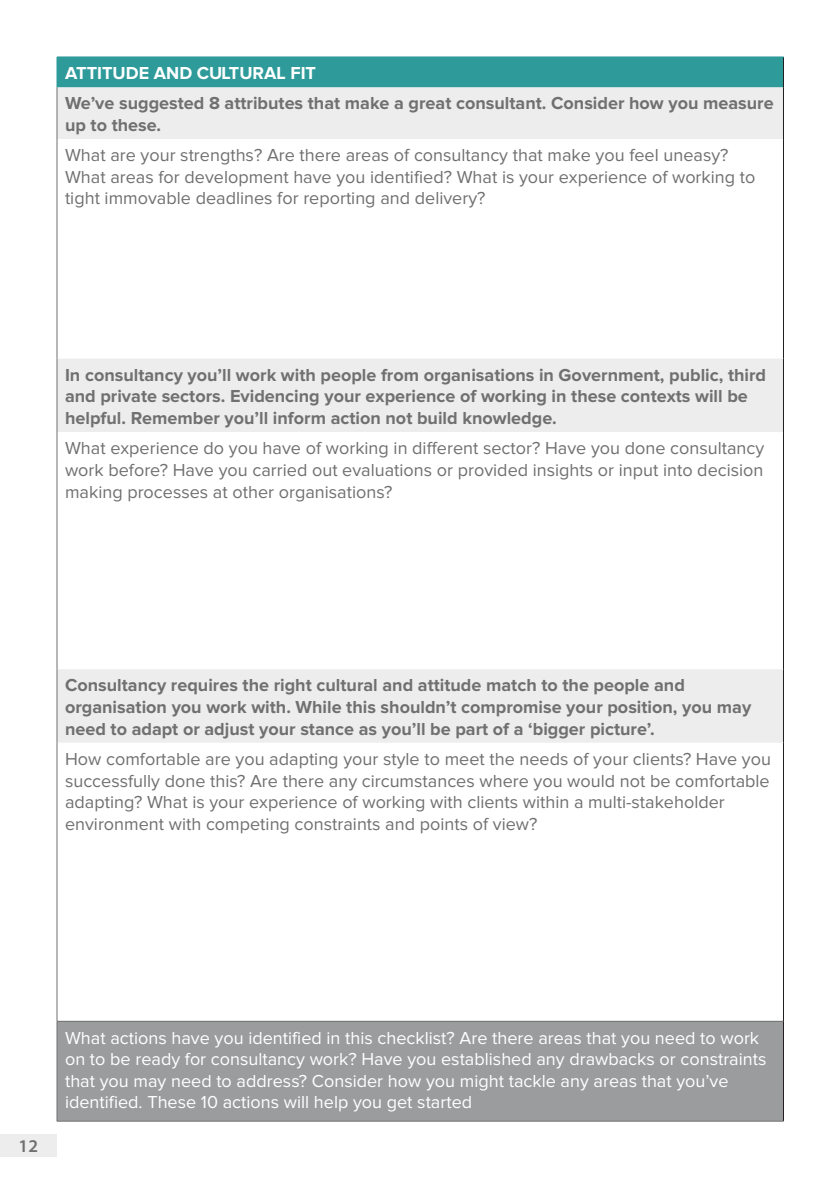
<style>
.page{position:relative;width:840px;height:1191px;background:#fff}
.page>*{position:absolute;margin:0;border:0;box-sizing:border-box;transform-origin:0 0}
.t1{font:18px/21.6px "Proxima Nova";color:#707070}
.t2{font:700 18px/21.6px "Proxima Nova";color:#707070}
.t3{font:18px/21.6px "Proxima Nova";color:#fff}
.t4{font:600 18px "Myriad Pro";color:#707070}
.s1{color:#fff}
.s2{font-weight:700}
</style>
<div class="page">
<div style="left:0;top:1134px;width:57px;height:23px;background:#ededed"></div>
<div style="left:57px;top:57px;width:726px;height:30px;background:#2e9a9a"></div>
<svg style="left:58px;top:87px;width:724px;height:655px"></svg>
<div style="left:57px;top:1021px;width:726px;height:100px;background:#9a9c9d"></div>
<hr style="left:782px;top:57px;width:1px;height:30px;background:#231f20">
<hr style="left:782px;top:87px;width:1px;height:52px;background:#231f20">
<hr style="left:782px;top:139px;width:1px;height:219px;background:#231f20">
<hr style="left:782px;top:358px;width:1px;height:74px;background:#231f20">
<hr style="left:782px;top:432px;width:1px;height:237px;background:#231f20">
<hr style="left:782px;top:669px;width:1px;height:73px;background:#231f20">
<hr style="left:782px;top:742px;width:1px;height:279px;background:#231f20">
<hr style="left:782px;top:1021px;width:1px;height:100px;background:#231f20">
<hr style="left:57px;top:139px;width:1px;height:219px;background:#707070">
<hr style="left:57px;top:432px;width:1px;height:237px;background:#707070">
<hr style="left:57px;top:742px;width:1px;height:279px;background:#707070">
<hr style="left:57px;top:1021px;width:725px;height:1px;background:#707070">
<hr style="left:57px;top:1021px;width:1px;height:100px;background:#707070">
<hr style="left:57px;top:1120px;width:726px;height:1px;background:#707070">
<hr style="left:57px;top:87px;width:1px;height:52px;background:#707070">
<hr style="left:57px;top:358px;width:1px;height:74px;background:#707070">
<hr style="left:57px;top:669px;width:1px;height:73px;background:#707070">
<hr style="left:57px;top:57px;width:726px;height:1px;background:#2e9a9a">
<p class="t2" style="left:65px;top:59px;width:709px;line-height:30.2px"><span class="s1">ATTITUDE AND CULTURAL FIT<br></span>We’ve suggested 8 attributes that make a great consultant. Consider how you measure</p>
<p class="t1" style="left:65px;top:111px;width:664px;line-height:30.2px"><span class="s2">up to these.<br></span>What are your strengths? Are there areas of consultancy that make you feel uneasy?</p>
<p class="t1" style="left:65px;top:167px;width:691px">What areas for development have you identified? What is your experience of working to tight immovable deadlines for reporting and delivery?</p>
<p class="t2" style="left:65px;top:365px;width:702px">In consultancy you’ll work with people from organisations in Government, public, third and private sectors. Evidencing your experience of working in these contexts will be helpful. Remember you’ll inform action not build knowledge.</p>
<p class="t1" style="left:65px;top:438px;width:700px;text-align:justify">What experience do you have of working in different sector? Have you done consultancy work before? Have you carried out evaluations or provided insights or input into decision making processes at other organisations?</p>
<p class="t2" style="left:65px;top:675px;width:687px">Consultancy requires the right cultural and attitude match to the people and organisation you work with. While this shouldn’t compromise your position, you may need to adapt or adjust your stance as you’ll be part of a ‘bigger picture’.</p>
<p class="t1" style="left:65px;top:749px;width:707px">How comfortable are you adapting your style to meet the needs of your clients? Have you successfully done this? Are there any circumstances where you would not be comfortable adapting? What is your experience of working with clients within a multi-stakeholder environment with competing constraints and points of view?</p>
<p class="t4" style="left:19px;top:1134px;width:21px">12</p>
<p class="t3" style="left:65px;top:1027px;width:702px">What actions have you identified in this checklist? Are there areas that you need to work on to be ready for consultancy work? Have you established any drawbacks or constraints that you may need to address? Consider how you might tackle any areas that you’ve identified. These 10 actions will help you get started</p>
</div>
